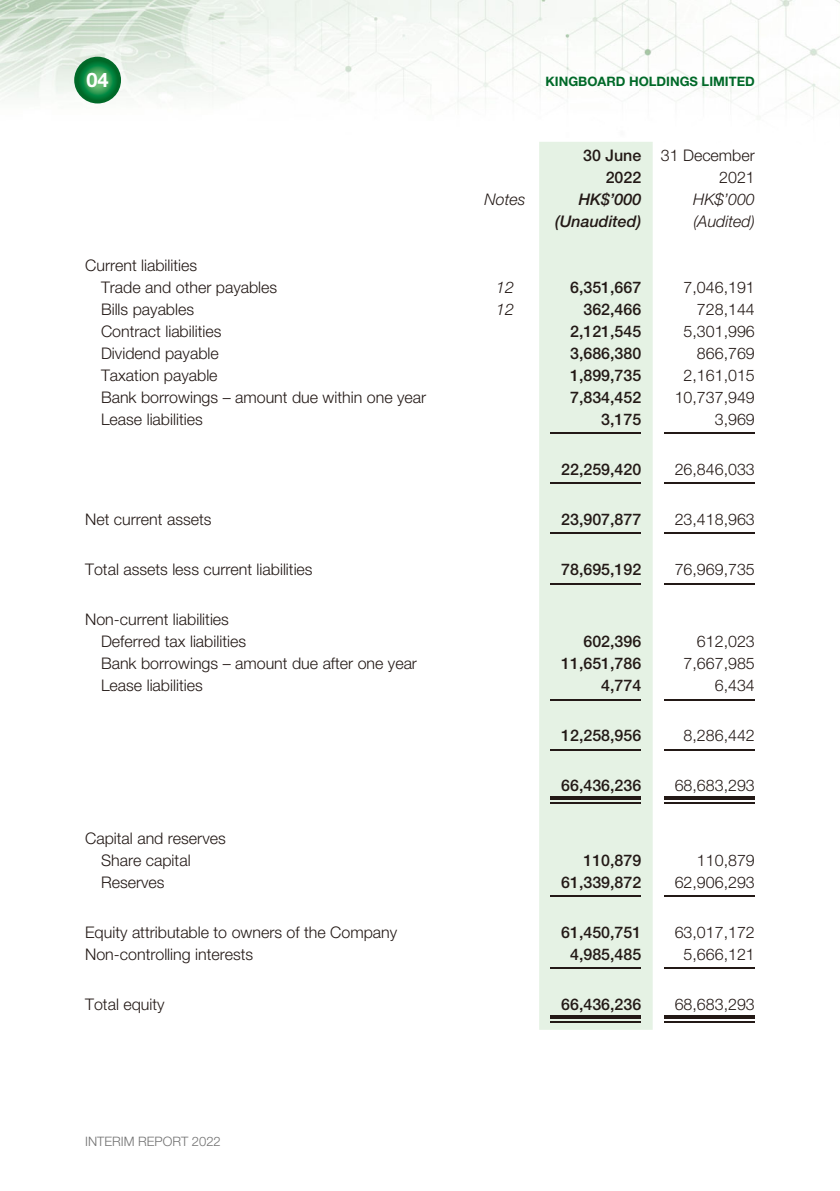
<style>
.page{position:relative;width:840px;height:1191px;background:#fff}
.page>*{position:absolute;margin:0;border:0;box-sizing:border-box;transform-origin:0 0}
.t1{font:700 20px "Helvetica Neue LT Std";color:#fff}
.t2{font:300 16px/22px "Helvetica Neue LT Std";color:#231916}
.t3{font:500 16px/22px "Helvetica Neue LT Std";color:#231916;text-align:right}
.t4{font:italic 300 16px "Helvetica Neue LT Std";color:#231916}
.t5{font:italic 500 16px "Helvetica Neue LT Std";color:#231916}
.t6{font:700 13px "Helvetica Neue LT Std";color:#006928}
.t7{font:300 13px "Helvetica Neue LT Std";color:#717171}
</style>
<div class="page">
<img style="left:0;top:0;width:839px;height:109px">
<svg style="left:74px;top:57px;width:47px;height:46px;background:#1c8844"></svg>
<div style="left:539px;top:142px;width:113px;height:887px;background:#e5f2e4"></div>
<hr style="left:550px;top:433px;width:91px;height:1px;background:#231916">
<hr style="left:663px;top:433px;width:91px;height:1px;background:#231916">
<hr style="left:550px;top:483px;width:91px;height:1px;background:#231916">
<hr style="left:663px;top:483px;width:91px;height:1px;background:#231916">
<hr style="left:550px;top:533px;width:91px;height:1px;background:#231916">
<hr style="left:663px;top:533px;width:91px;height:1px;background:#231916">
<hr style="left:550px;top:583px;width:91px;height:1px;background:#231916">
<hr style="left:663px;top:583px;width:91px;height:1px;background:#231916">
<hr style="left:550px;top:699px;width:91px;height:1px;background:#231916">
<hr style="left:663px;top:699px;width:91px;height:1px;background:#231916">
<hr style="left:550px;top:749px;width:91px;height:1px;background:#231916">
<hr style="left:663px;top:749px;width:91px;height:1px;background:#231916">
<hr style="left:550px;top:797px;width:91px;height:3px;background:#231916">
<hr style="left:550px;top:802px;width:91px;height:1px;background:#231916">
<hr style="left:663px;top:797px;width:91px;height:3px;background:#231916">
<hr style="left:663px;top:802px;width:91px;height:1px;background:#231916">
<hr style="left:550px;top:895px;width:91px;height:1px;background:#231916">
<hr style="left:663px;top:895px;width:91px;height:1px;background:#231916">
<hr style="left:550px;top:967px;width:91px;height:1px;background:#231916">
<hr style="left:663px;top:967px;width:91px;height:1px;background:#231916">
<hr style="left:550px;top:1015px;width:91px;height:3px;background:#231916">
<hr style="left:550px;top:1021px;width:91px;height:1px;background:#231916">
<hr style="left:663px;top:1015px;width:91px;height:3px;background:#231916">
<hr style="left:663px;top:1021px;width:91px;height:1px;background:#231916">
<p class="t1" style="left:86px;top:73px;width:24px">04</p>
<p class="t2" style="left:101px;top:256px;width:178px;text-indent:-16px">Current liabilities<br>Trade and other payables</p>
<p class="t6" style="left:545px;top:77px;width:211px">KINGBOARD HOLDINGS LIMITED</p>
<p class="t3" style="left:583px;top:146px;width:60px">30 June<br>2022</p>
<p class="t2" style="left:660px;top:146px;width:95px;text-align:right">31 December<br>2021</p>
<p class="t4" style="left:484px;top:194px;width:42px">Notes</p>
<p class="t5" style="left:578px;top:194px;width:64px">HK$’000</p>
<p class="t4" style="left:692px;top:194px;width:63px">HK$’000</p>
<p class="t5" style="left:554px;top:216px;width:88px">(Unaudited)</p>
<p class="t4" style="left:693px;top:216px;width:63px">(Audited)</p>
<p class="t4" style="left:496px;top:282px;width:19px">12</p>
<p class="t3" style="left:569px;top:278px;width:73px">6,351,667</p>
<p class="t2" style="left:683px;top:278px;width:73px">7,046,191</p>
<p class="t2" style="left:101px;top:300px;width:95px">Bills payables</p>
<p class="t4" style="left:496px;top:304px;width:19px">12</p>
<p class="t3" style="left:583px;top:300px;width:59px">362,466</p>
<p class="t2" style="left:696px;top:300px;width:59px">728,144</p>
<p class="t2" style="left:101px;top:322px;width:122px">Contract liabilities</p>
<p class="t3" style="left:569px;top:322px;width:73px">2,121,545</p>
<p class="t2" style="left:683px;top:322px;width:73px">5,301,996</p>
<p class="t2" style="left:101px;top:344px;width:119px">Dividend payable</p>
<p class="t3" style="left:569px;top:344px;width:73px">3,686,380</p>
<p class="t2" style="left:696px;top:344px;width:59px">866,769</p>
<p class="t2" style="left:101px;top:366px;width:118px">Taxation payable</p>
<p class="t3" style="left:569px;top:366px;width:73px">1,899,735</p>
<p class="t2" style="left:683px;top:366px;width:73px">2,161,015</p>
<p class="t2" style="left:101px;top:388px;width:326px">Bank borrowings – amount due within one year</p>
<p class="t3" style="left:569px;top:388px;width:73px">7,834,452</p>
<p class="t2" style="left:674px;top:388px;width:82px">10,737,949</p>
<p class="t2" style="left:101px;top:410px;width:103px">Lease liabilities</p>
<p class="t3" style="left:601px;top:410px;width:42px">3,175</p>
<p class="t2" style="left:714px;top:410px;width:42px">3,969</p>
<p class="t3" style="left:561px;top:460px;width:82px">22,259,420</p>
<p class="t2" style="left:674px;top:460px;width:82px">26,846,033</p>
<p class="t2" style="left:85px;top:510px;width:128px">Net current assets</p>
<p class="t3" style="left:561px;top:510px;width:82px">23,907,877</p>
<p class="t2" style="left:674px;top:510px;width:82px">23,418,963</p>
<p class="t2" style="left:85px;top:560px;width:229px">Total assets less current liabilities</p>
<p class="t3" style="left:561px;top:560px;width:82px">78,695,192</p>
<p class="t2" style="left:674px;top:560px;width:82px">76,969,735</p>
<p class="t2" style="left:101px;top:610px;width:146px;text-indent:-16px">Non-current liabilities<br>Deferred tax liabilities</p>
<p class="t3" style="left:583px;top:632px;width:59px">602,396</p>
<p class="t2" style="left:696px;top:632px;width:59px">612,023</p>
<p class="t2" style="left:101px;top:654px;width:317px">Bank borrowings – amount due after one year</p>
<p class="t3" style="left:561px;top:654px;width:82px">11,651,786</p>
<p class="t2" style="left:683px;top:654px;width:73px">7,667,985</p>
<p class="t2" style="left:101px;top:676px;width:103px">Lease liabilities</p>
<p class="t3" style="left:601px;top:676px;width:42px">4,774</p>
<p class="t2" style="left:714px;top:676px;width:42px">6,434</p>
<p class="t3" style="left:561px;top:726px;width:82px">12,258,956</p>
<p class="t2" style="left:683px;top:726px;width:73px">8,286,442</p>
<p class="t3" style="left:561px;top:776px;width:82px">66,436,236</p>
<p class="t2" style="left:674px;top:776px;width:82px">68,683,293</p>
<p class="t2" style="left:101px;top:829px;width:126px;text-indent:-16px">Capital and reserves<br>Share capital</p>
<p class="t3" style="left:583px;top:851px;width:59px">110,879</p>
<p class="t2" style="left:696px;top:851px;width:59px">110,879</p>
<p class="t2" style="left:101px;top:873px;width:65px">Reserves</p>
<p class="t3" style="left:561px;top:873px;width:82px">61,339,872</p>
<p class="t2" style="left:674px;top:873px;width:82px">62,906,293</p>
<p class="t2" style="left:85px;top:923px;width:313px">Equity attributable to owners of the Company</p>
<p class="t3" style="left:561px;top:923px;width:82px">61,450,751</p>
<p class="t2" style="left:674px;top:923px;width:82px">63,017,172</p>
<p class="t2" style="left:85px;top:945px;width:170px">Non-controlling interests</p>
<p class="t3" style="left:569px;top:945px;width:73px">4,985,485</p>
<p class="t2" style="left:683px;top:945px;width:73px">5,666,121</p>
<p class="t2" style="left:85px;top:995px;width:81px">Total equity</p>
<p class="t3" style="left:561px;top:995px;width:82px">66,436,236</p>
<p class="t2" style="left:674px;top:995px;width:82px">68,683,293</p>
<p class="t7" style="left:85px;top:1136px;width:137px">INTERIM REPORT 2022</p>
</div>
